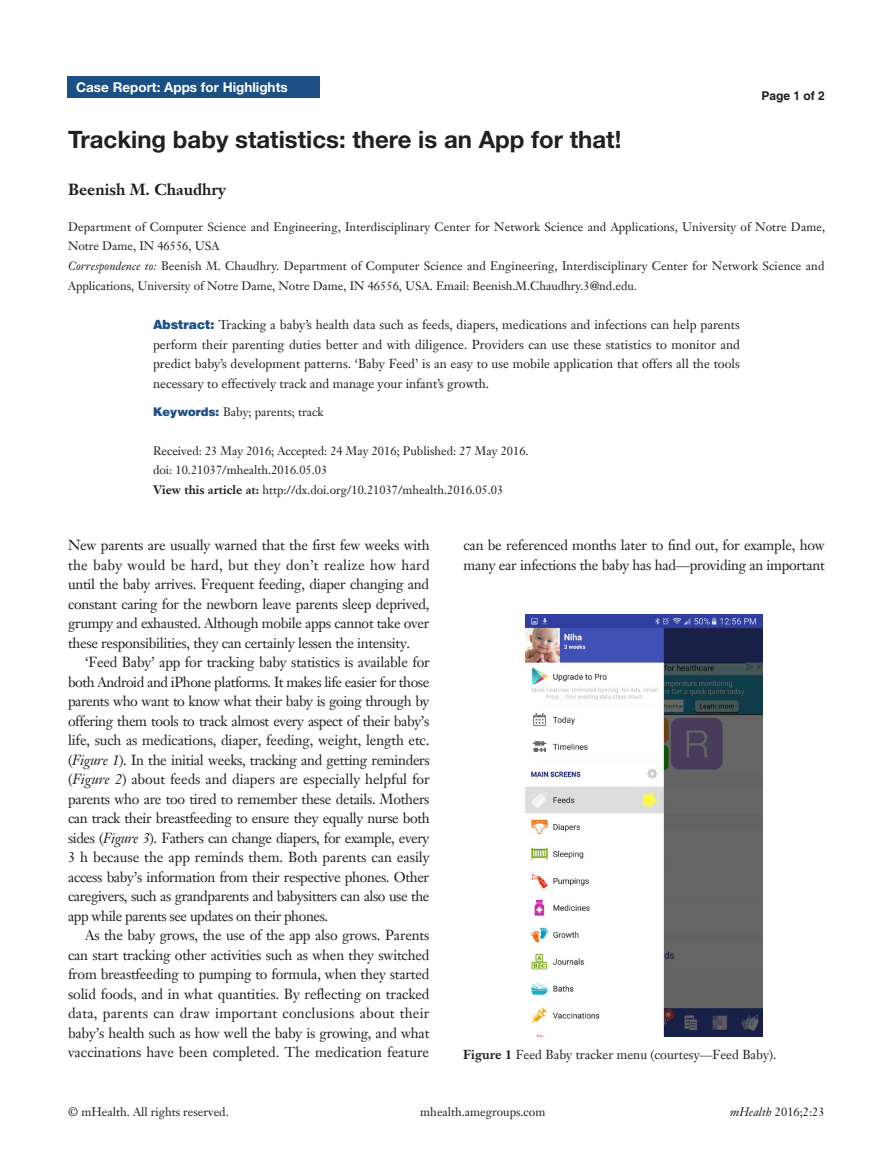
<style>
.page{position:relative;width:893px;height:1170px;background:#fff}
.page>*{position:absolute;margin:0;border:0;box-sizing:border-box;transform-origin:0 0}
.文题{font:700 24px "Helvetica Neue LT Pro";color:#231f20}
.作者{font:700 15.75px "Janson Text LT";color:#231f20}
.t1{font:14.25px/19.5px "Janson Text LT";letter-spacing:-.02em;color:#231f20;text-align:justify}
.t2{font:700 13.5px "Helvetica Neue LT Pro";color:#fff}
.一级标题正体{font:12.75px/19.5px "Janson Text LT";color:#231f20;text-align:justify}
.t3{font:12px/19.5px "Janson Text LT";color:#231f20}
.t4{font:700 12px "Helvetica";color:#231f20}
.s1{font-style:italic}
.s2{font-family:"Helvetica";font-weight:900;color:#1c5085}
.s3{font-weight:700}
</style>
<div class="page">
<div style="left:68px;top:77px;width:252px;height:21px;background:#1c5085"></div>
<img style="left:526px;top:615px;width:237px;height:421px">
<p class="t2" style="left:76px;top:79px;width:213px">Case Report: Apps for Highlights</p>
<p class="文题" style="left:68px;top:124px;width:555px">Tracking baby statistics: there is an App for that!</p>
<p class="作者" style="left:68px;top:179px;width:160px">Beenish M. Chaudhry</p>
<p class="t3" style="left:68px;top:217px;width:759px">Department of Computer Science and Engineering, Interdisciplinary Center for Network Science and Applications, University of Notre Dame,<br>Notre Dame, IN 46556, USA</p>
<p class="t3" style="left:68px;top:256px;width:758px"><span class="s1">Correspondence to:</span> Beenish M. Chaudhry. Department of Computer Science and Engineering, Interdisciplinary Center for Network Science and<br>Applications, University of Notre Dame, Notre Dame, IN 46556, USA. Email: Beenish.M.Chaudhry.3@nd.edu.</p>
<p class="一级标题正体" style="left:153px;top:315px;width:588px"><span class="s2">Abstract:</span> Tracking a baby’s health data such as feeds, diapers, medications and infections can help parents perform their parenting duties better and with diligence. Providers can use these statistics to monitor and predict baby’s development patterns. ‘Baby Feed’ is an easy to use mobile application that offers all the tools necessary to effectively track and manage your infant’s growth.</p>
<p class="t3" style="left:153px;top:401px;width:172px"><span class="s2">Keywords:</span> Baby; parents; track</p>
<p class="t3" style="left:153px;top:440px;width:377px">Received: 23 May 2016; Accepted: 24 May 2016; Published: 27 May 2016.</p>
<p class="t3" style="left:153px;top:460px;width:176px">doi: 10.21037/mhealth.2016.05.03</p>
<p class="t3" style="left:153px;top:479px;width:352px"><span class="s3">View this article at:</span> http://dx.doi.org/10.21037/mhealth.2016.05.03</p>
<p class="t4" style="left:762px;top:88px;width:65px">Page 1 of 2</p>
<p class="t1" style="left:68px;top:535px;width:363px">New parents are usually warned that the first few weeks with the baby would be hard, but they don’t realize how hard until the baby arrives. Frequent feeding, diaper changing and constant caring for the newborn leave parents sleep deprived, grumpy and exhausted. Although mobile apps cannot take over these responsibilities, they can certainly lessen the intensity.</p>
<p class="t1" style="left:68px;top:652px;width:363px;text-indent:17px">‘Feed Baby’ app for tracking baby statistics is available for both Android and iPhone platforms. It makes life easier for those parents who want to know what their baby is going through by offering them tools to track almost every aspect of their baby’s life, such as medications, diaper, feeding, weight, length etc. (<span class="s1">Figure 1</span>). In the initial weeks, tracking and getting reminders (<span class="s1">Figure 2</span>) about feeds and diapers are especially helpful for parents who are too tired to remember these details. Mothers can track their breastfeeding to ensure they equally nurse both sides (<span class="s1">Figure 3</span>). Fathers can change diapers, for example, every 3 h because the app reminds them. Both parents can easily access baby’s information from their respective phones. Other caregivers, such as grandparents and babysitters can also use the app while parents see updates on their phones.</p>
<p class="t1" style="left:68px;top:925px;width:363px;text-indent:17px">As the baby grows, the use of the app also grows. Parents can start tracking other activities such as when they switched from breastfeeding to pumping to formula, when they started solid foods, and in what quantities. By reflecting on tracked data, parents can draw important conclusions about their baby’s health such as how well the baby is growing, and what vaccinations have been completed. The medication feature</p>
<p class="t1" style="left:463px;top:535px;width:363px">can be referenced months later to find out, for example, how many ear infections the baby has had—providing an important</p>
<p class="一级标题正体" style="left:463px;top:1044px;width:315px"><span class="s3">Figure 1</span> Feed Baby tracker menu (courtesy—Feed Baby).</p>
<p class="t3" style="left:68px;top:1102px;width:162px">© mHealth. All rights reserved.</p>
<p class="t3" style="left:420px;top:1102px;width:127px">mhealth.amegroups.com</p>
<p class="t3" style="left:730px;top:1102px;width:96px"><span class="s1">mHealth</span> 2016;2:23</p>
</div>
